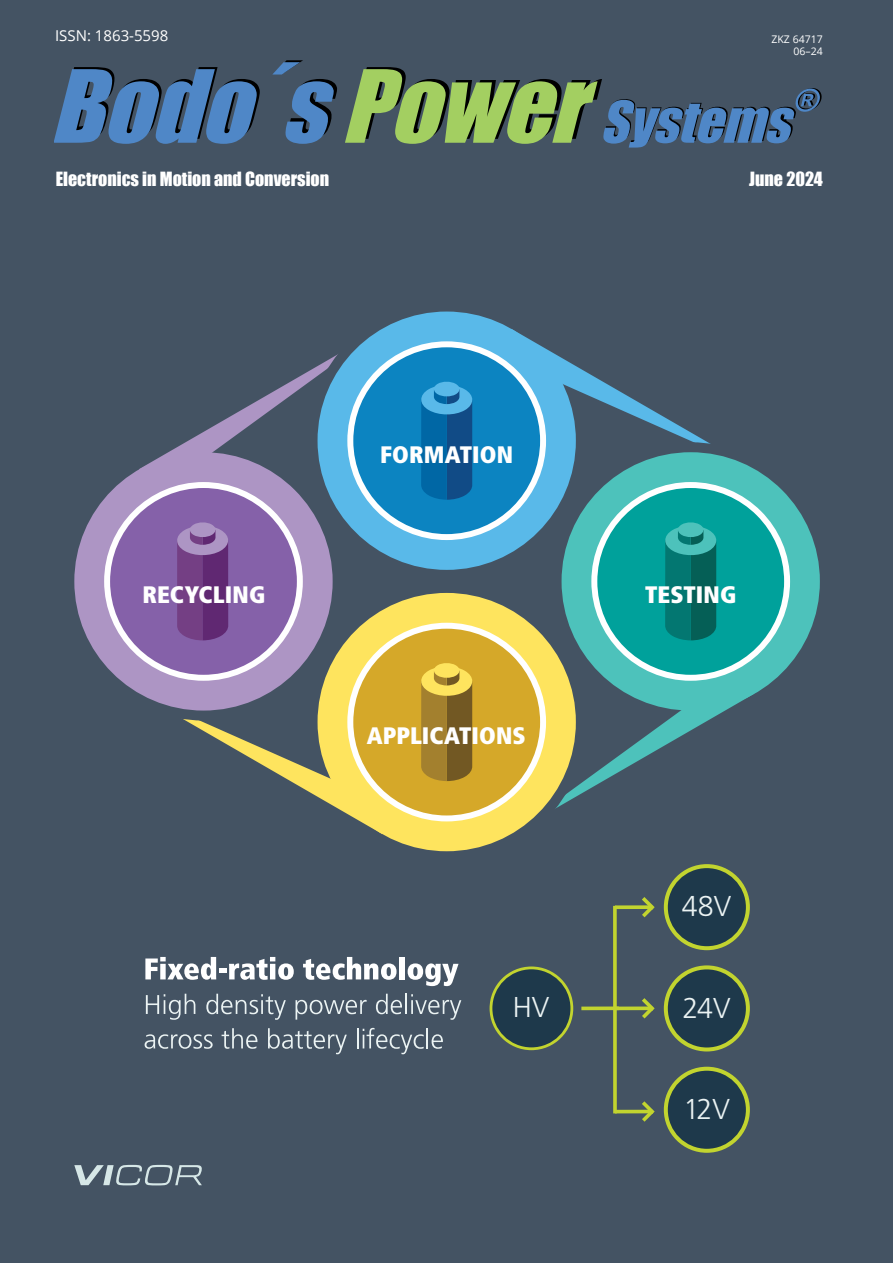
<style>
.page{position:relative;width:893px;height:1263px;background:#445363}
.page>*{position:absolute;margin:0;border:0;box-sizing:border-box;transform-origin:0 0}
.t1{font:300 28.65px "Frutiger LT Pro";color:#ebf3f3}
.t2{font:900 condensed 23.85px "Frutiger LT Pro";letter-spacing:.005em;color:#fff}
.t3{font:18px "Impact";color:#fff}
.t4{font:15px "Open Sans";color:#fff}
.t5{font:10.5px "Open Sans";color:#fff}
</style>
<div class="page">
<svg style="left:74px;top:499px;width:30px;height:165px;fill:#ad95c4"></svg>
<svg style="left:382px;top:312px;width:130px;height:17px;fill:#59b9e9"></svg>
<svg style="left:790px;top:499px;width:30px;height:165px;fill:#4dc2bb"></svg>
<svg style="left:145px;top:957px;width:149px;height:23px"></svg>
<svg style="left:303px;top:957px;width:93px;height:23px"></svg>
<div style="left:399px;top:957px;width:6px;height:22px;background:#fff"></div>
<svg style="left:408px;top:963px;width:51px;height:23px"></svg>
<svg style="left:146px;top:994px;width:49px;height:26px"></svg>
<svg style="left:206px;top:994px;width:80px;height:26px"></svg>
<svg style="left:296px;top:1000px;width:71px;height:20px"></svg>
<svg style="left:376px;top:994px;width:26px;height:20px"></svg>
<hr style="left:405px;top:994px;width:2px;height:20px;background:#ebf3f3">
<svg style="left:411px;top:994px;width:50px;height:26px"></svg>
<svg style="left:145px;top:1034px;width:68px;height:15px"></svg>
<svg style="left:222px;top:1028px;width:35px;height:21px"></svg>
<svg style="left:268px;top:1028px;width:79px;height:26px"></svg>
<svg style="left:357px;top:1028px;width:86px;height:26px"></svg>
<svg style="left:664px;top:965px;width:86px;height:86px"></svg>
<svg style="left:664px;top:1067px;width:86px;height:86px"></svg>
<svg style="left:581px;top:1006px;width:32px;height:4px"></svg>
<svg style="left:613px;top:950px;width:4px;height:163px"></svg>
<svg style="left:490px;top:966px;width:83px;height:84px"></svg>
<svg style="left:615px;top:1006px;width:27px;height:4px"></svg>
<svg style="left:642px;top:998px;width:13px;height:20px"></svg>
<svg style="left:104px;top:329px;width:686px;height:621px"></svg>
<hr style="left:615px;top:1110px;width:37px;height:3px;background:#c2d42f">
<svg style="left:642px;top:1101px;width:13px;height:21px"></svg>
<svg style="left:74px;top:1165px;width:128px;height:20px"></svg>
<svg style="left:54px;top:67px;width:206px;height:77px"></svg>
<svg style="left:272px;top:60px;width:65px;height:84px"></svg>
<svg style="left:345px;top:67px;width:477px;height:81px"></svg>
<p class="t4" style="left:55px;top:26px;width:115px">ISSN: 1863-5598</p>
<p class="t5" style="left:771px;top:32px;width:53px">ZKZ 64717</p>
<p class="t5" style="left:793px;top:44px;width:31px">06–24</p>
<p class="t3" style="left:56px;top:165px;width:275px">Electronics in Motion and Conversion</p>
<p class="t3" style="left:749px;top:165px;width:75px">June 2024</p>
<p class="t2" style="left:142px;top:580px;width:124px">RECYCLING</p>
<p class="t2" style="left:380px;top:440px;width:134px">FORMATION</p>
<p class="t2" style="left:367px;top:721px;width:161px">APPLICATIONS</p>
<p class="t1" style="left:513px;top:991px;width:38px">HV</p>
<p class="t2" style="left:645px;top:580px;width:93px">TESTING</p>
<p class="t1" style="left:682px;top:890px;width:51px">48V</p>
<p class="t1" style="left:682px;top:991px;width:50px">24V</p>
<p class="t1" style="left:683px;top:1092px;width:48px">12V</p>
</div>
